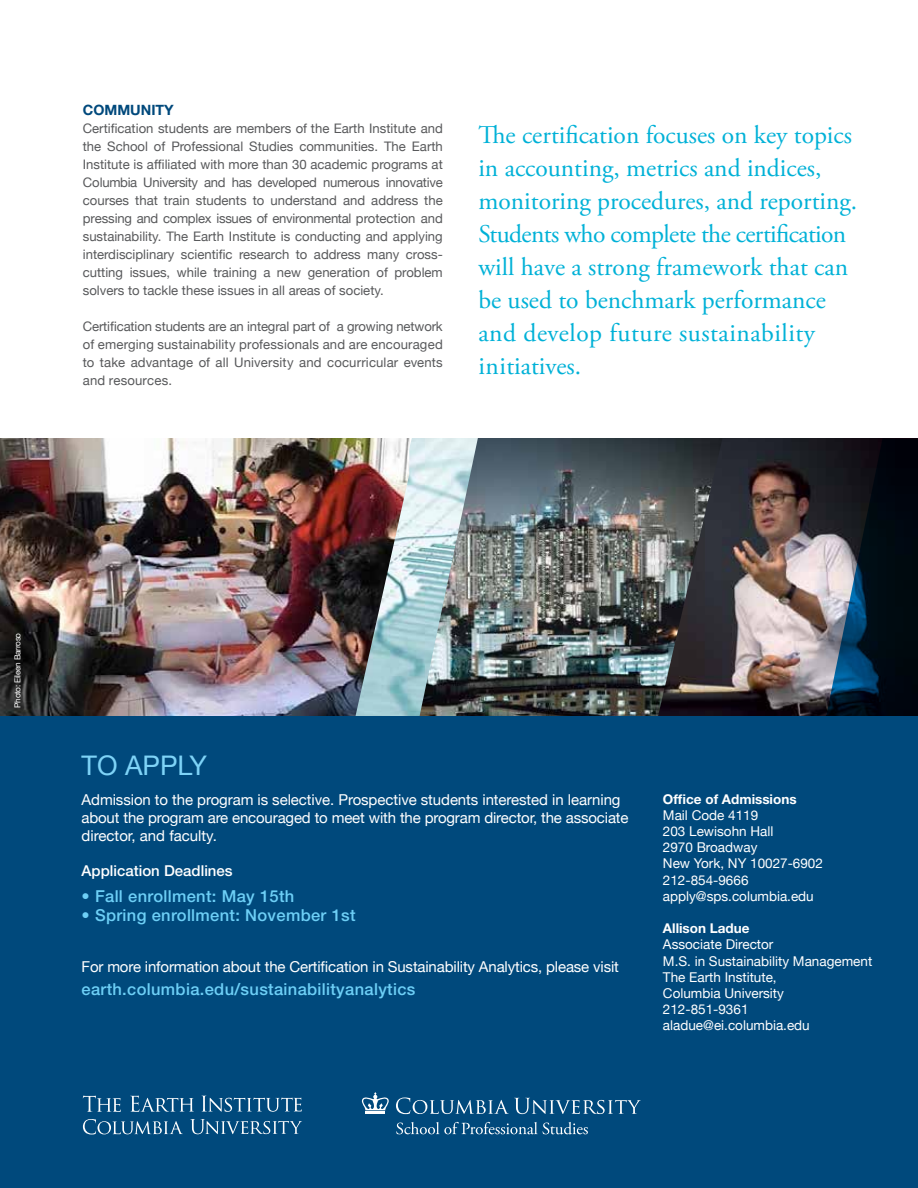
<style>
.page{position:relative;width:918px;height:1188px;background:#fff}
.page>*{position:absolute;margin:0;border:0;box-sizing:border-box;transform-origin:0 0}
.t1{font:27px "Helvetica Neue";color:#7ed3f7}
.t2{font:25.5px/33px "Adobe Garamond Pro";color:#00b1d7}
.t3{font:500 16.5px "Helvetica Neue";letter-spacing:.02em;color:#6dcff6}
.t4{font:15px/18px "Helvetica Neue";letter-spacing:-.01em;color:#fff}
.t5{font:500 15px "Helvetica Neue";color:#fff}
.t6{font:700 14.25px "Helvetica Neue";color:#00497c}
.t7{font:13.5px/16.2px "Helvetica Neue";color:#fff}
.t8{font:700 13.5px "Helvetica Neue";color:#fff}
.t9{font:13.2px/18px "Helvetica Neue";color:#58595b;text-align:justify}
.t10{font:8.25px "Helvetica Neue";letter-spacing:-.03em;color:#fff}
</style>
<div class="page">
<img style="left:409px;top:438px;width:9px;height:278px">
<img style="left:0;top:438px;width:409px;height:278px">
<img style="left:418px;top:438px;width:238px;height:278px">
<img style="left:656px;top:438px;width:169px;height:278px">
<svg style="left:825px;top:438px;width:93px;height:278px;background:#1d2936"></svg>
<div style="left:0;top:716px;width:918px;height:472px;background:#00497c"></div>
<svg style="left:83px;top:1096px;width:38px;height:16px"></svg>
<svg style="left:130px;top:1096px;width:64px;height:16px"></svg>
<svg style="left:202px;top:1096px;width:100px;height:16px"></svg>
<svg style="left:83px;top:1119px;width:100px;height:16px"></svg>
<svg style="left:190px;top:1119px;width:112px;height:15px"></svg>
<svg style="left:361px;top:1092px;width:28px;height:18px"></svg>
<hr style="left:365px;top:1111px;width:20px;height:2px;background:#fff">
<svg style="left:396px;top:1098px;width:245px;height:16px"></svg>
<svg style="left:396px;top:1122px;width:192px;height:13px"></svg>
<p class="t6" style="left:83px;top:101px;width:93px">COMMUNITY</p>
<p class="t9" style="left:83px;top:119px;width:362px">Certification students are members of the Earth Institute and the School of Professional Studies communities. The Earth Institute is affiliated with more than 30 academic programs at Columbia University and has developed numerous innovative courses that train students to understand and address the pressing and complex issues of environmental protection and sustainability. The Earth Institute is conducting and applying interdisciplinary scientific research to address many cross&shy;cutting issues, while training a new generation of problem solvers to tackle these issues in all areas of society.</p>
<p class="t9" style="left:83px;top:317px;width:362px">Certification students are an integral part of a growing network of emerging sustainability professionals and are encouraged to take advantage of all University and cocurricular events and resources.</p>
<p class="t2" style="left:478px;top:119px;width:380px">The certification focuses on key topics in accounting, metrics and indices, monitoring procedures, and reporting.<br>Students who complete the certification will have a strong framework that can be used to benchmark performance and develop future sustainability initiatives.</p>
<p class="t10" style="left:13px;top:708px;width:77px;rotate:-90deg">Photo: Eileen Barroso</p>
<h1 class="t1" style="left:82px;top:749px;width:127px">TO APPLY</h1>
<p class="t4" style="left:82px;top:790px;width:549px">Admission to the program is selective. Prospective students interested in learning about the program are encouraged to meet with the program director, the associate director, and faculty.</p>
<p class="t5" style="left:82px;top:862px;width:153px">Application Deadlines</p>
<p class="t3" style="left:82px;top:886px;width:214px">• Fall enrollment: May 15th</p>
<p class="t3" style="left:82px;top:906px;width:276px">• Spring enrollment: November 1st</p>
<p class="t4" style="left:82px;top:958px;width:539px">For more information about the Certification in Sustainability Analytics, please visit</p>
<p class="t3" style="left:82px;top:979px;width:335px">earth.columbia.edu/sustainabilityanalytics</p>
<p class="t8" style="left:663px;top:790px;width:135px">Office of Admissions</p>
<p class="t7" style="left:663px;top:807px;width:162px">Mail Code 4119<br>203 Lewisohn Hall<br>2970 Broadway<br>New York, NY 10027-6902<br>212-854-9666 apply@sps.columbia.edu</p>
<p class="t8" style="left:663px;top:920px;width:88px">Allison Ladue</p>
<p class="t7" style="left:663px;top:936px;width:211px">Associate Director<br>M.S. in Sustainability Management<br>The Earth Institute,<br>Columbia University<br>212-851-9361 aladue@ei.columbia.edu</p>
</div>
